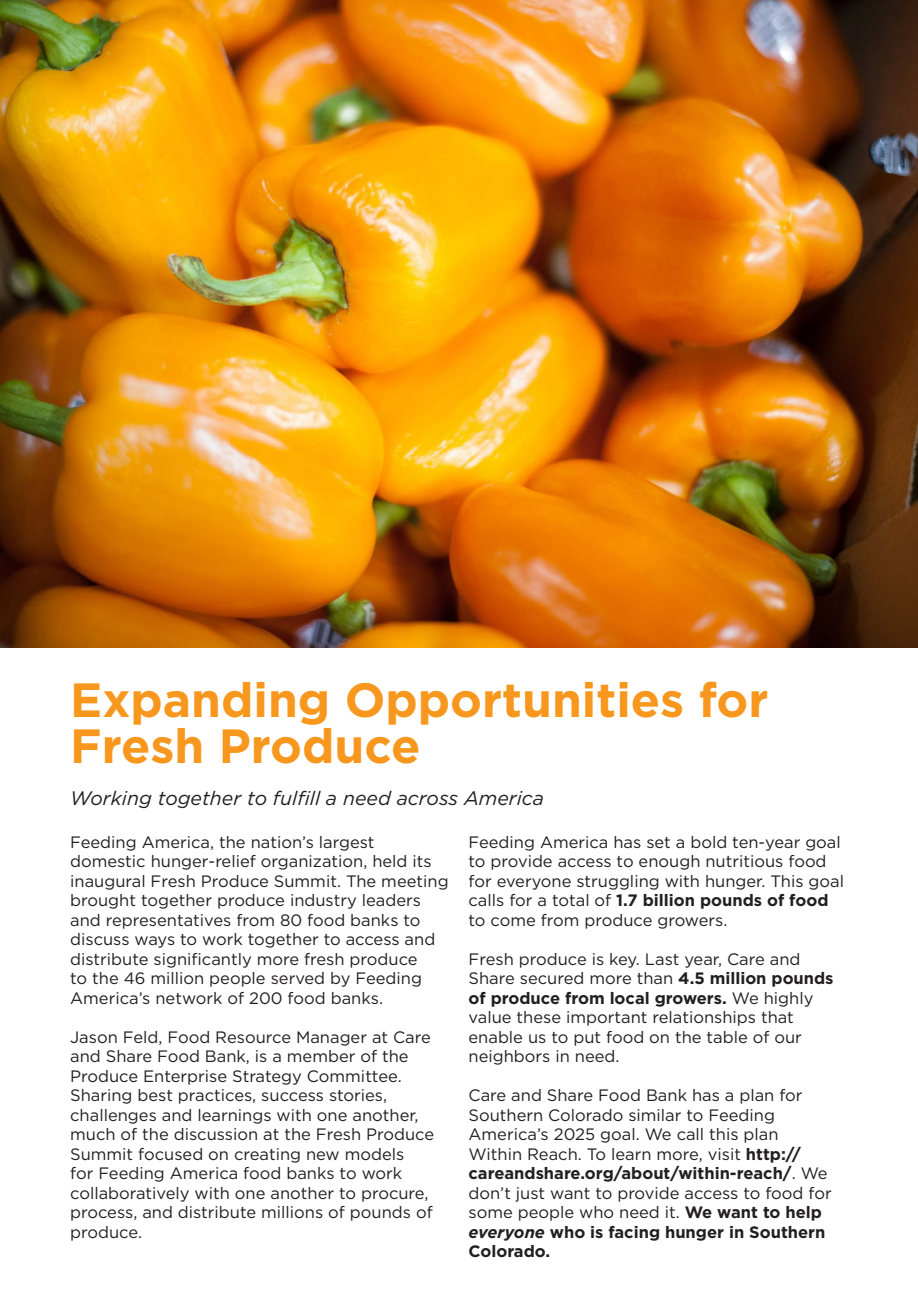
<style>
.page{position:relative;width:918px;height:1296px;background:#fff}
.page>*{position:absolute;margin:0;border:0;box-sizing:border-box;transform-origin:0 0}
.t1{font:700 48px/45.8px "Gotham";color:#f7971d}
.t2{font:italic 19.5px "Gotham";color:#231f20}
.t3{font:16.5px/19.5px "Gotham";color:#231f20}
.s1{font-weight:700}
.s2{font-weight:700;font-style:italic}
</style>
<div class="page">
<img style="left:0;top:0;width:918px;height:648px">
<h1 class="t1" style="left:70px;top:677px;width:700px">Expanding Opportunities for<br>Fresh Produce</h1>
<p class="t2" style="left:70px;top:786px;width:475px">Working together to fulfill a need across America</p>
<p class="t3" style="left:70px;top:832px;width:380px">Feeding America, the nation’s largest domestic hunger-relief organization, held its inaugural Fresh Produce Summit. The meeting brought together produce industry leaders and representatives from 80 food banks to discuss ways to work together to access and distribute significantly more fresh produce<br>to the 46 million people served by Feeding America’s network of 200 food banks.</p>
<p class="t3" style="left:70px;top:1027px;width:366px">Jason Feld, Food Resource Manager at Care and Share Food Bank, is a member of the Produce Enterprise Strategy Committee.<br>Sharing best practices, success stories, challenges and learnings with one another, much of the discussion at the Fresh Produce Summit focused on creating new models<br>for Feeding America food banks to work collaboratively with one another to procure, process, and distribute millions of pounds of produce.</p>
<p class="t3" style="left:469px;top:832px;width:377px">Feeding America has set a bold ten-year goal to provide access to enough nutritious food for everyone struggling with hunger. This goal calls for a total of <span class="s1">1.7 billion pounds of food </span>to come from produce growers.</p>
<p class="t3" style="left:469px;top:949px;width:367px">Fresh produce is key. Last year, Care and Share secured more than <span class="s1">4.5 million pounds of produce from local growers.</span> We highly value these important relationships that enable us to put food on the table of our neighbors in need.</p>
<p class="t3" style="left:469px;top:1085px;width:365px">Care and Share Food Bank has a plan for Southern Colorado similar to Feeding America’s 2025 goal. We call this plan Within Reach. To learn more, visit <span class="s1">http:// careandshare.org/about/within-reach/</span>. We don’t just want to provide access to food for some people who need it. <span class="s1">We want to help </span><span class="s2">everyone</span> <span class="s1">who is facing hunger in Southern Colorado.</span></p>
</div>
